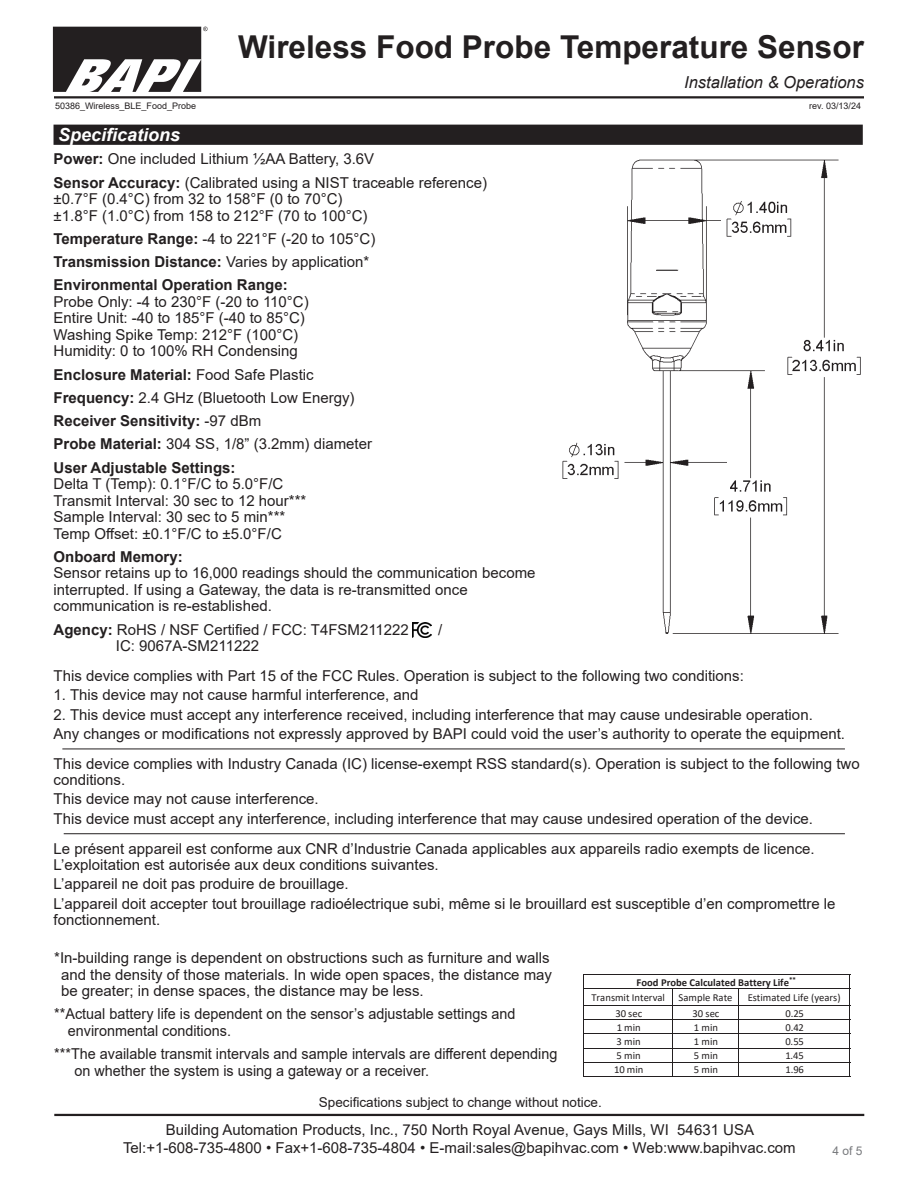
<style>
.page{position:relative;width:918px;height:1188px;background:#fff}
.page>*{position:absolute;margin:0;border:0;box-sizing:border-box;transform-origin:0 0}
.t1{font:700 31.5px "Arial";color:#231f20}
.Subhead{font:italic 700 18px "Arial";color:#fff}
.t2{font:italic 16.5px "Arial";color:#231f20}
.t3{font:15px/16.5px "Arial";color:#231f20}
.t4{font:15px/16.5px "Arial";color:#231f20;scale:.96 1}
.t5{font:700 15px "Arial";color:#231f20}
.t6{font:13.5px "Arial";color:#231f20}
.t7{font:12px "Arial";color:#787a7d}
.t8{font:10.65px "Calibri";color:#231f20}
.t9{font:700 10.65px "Calibri";color:#231f20}
.t10{font:9px "Arial";color:#231f20}
.s1{font-weight:700}
.s2{font-weight:400}
</style>
<div class="page">
<hr style="left:54px;top:1114px;width:810px;height:2px;background:#231f20">
<img style="left:53px;top:27px;width:155px;height:65px">
<hr style="left:54px;top:96px;width:810px;height:2px;background:#231f20">
<div style="left:54px;top:125px;width:808px;height:19px;background:#231f20"></div>
<div style="left:54px;top:125px;width:809px;height:20px;border:2px solid #231f20"></div>
<hr style="left:583px;top:974px;width:1px;height:103px;background:#231f20">
<hr style="left:849px;top:975px;width:1px;height:102px;background:#231f20">
<hr style="left:672px;top:989px;width:1px;height:88px;background:#231f20">
<hr style="left:738px;top:989px;width:1px;height:88px;background:#231f20">
<hr style="left:584px;top:974px;width:266px;height:1px;background:#231f20">
<hr style="left:584px;top:988px;width:266px;height:1px;background:#231f20">
<hr style="left:584px;top:1005px;width:266px;height:1px;background:#231f20">
<hr style="left:584px;top:1019px;width:266px;height:1px;background:#231f20">
<hr style="left:584px;top:1033px;width:266px;height:1px;background:#231f20">
<hr style="left:584px;top:1048px;width:266px;height:1px;background:#231f20">
<hr style="left:584px;top:1062px;width:266px;height:1px;background:#231f20">
<hr style="left:584px;top:1076px;width:266px;height:1px;background:#231f20">
<hr style="left:62px;top:749px;width:783px;height:1px;background:#231f20">
<hr style="left:64px;top:833px;width:781px;height:1px;background:#231f20">
<img style="left:412px;top:622px;width:19px;height:16px">
<img style="left:555px;top:140px;width:308px;height:494px">
<h1 class="t1" style="left:238px;top:25px;width:627px">Wireless Food Probe Temperature Sensor</h1>
<p class="t2" style="left:684px;top:71px;width:181px">Installation &amp; Operations</p>
<p class="t10" style="left:55px;top:100px;width:143px">50386_Wireless_BLE_Food_Probe</p>
<p class="t10" style="left:809px;top:99px;width:53px">rev. 03/13/24</p>
<p class="Subhead" style="left:58px;top:122px;width:124px">Specifications</p>
<p class="t3" style="left:54px;top:151px;width:322px"><span class="s1">Power:</span> One included Lithium ½AA Battery, 3.6V</p>
<p class="t3" style="left:54px;top:174px;width:435px"><span class="s1">Sensor Accuracy:</span> (Calibrated using a NIST traceable reference)</p>
<p class="t3" style="left:54px;top:191px;width:291px">±0.7°F (0.4°C) from 32 to 158°F (0 to 70°C)</p>
<p class="t3" style="left:54px;top:207px;width:316px">±1.8°F (1.0°C) from 158 to 212°F (70 to 100°C)</p>
<p class="t3" style="left:54px;top:230px;width:323px"><span class="s1">Temperature Range:</span> -4 to 221°F (-20 to 105°C)</p>
<p class="t5" style="left:54px;top:251px;width:317px">Transmission Distance: <span class="s2">Varies by application*</span></p>
<p class="t5" style="left:54px;top:275px;width:236px">Environmental Operation Range:</p>
<p class="t3" style="left:54px;top:293px;width:257px">Probe Only: -4 to 230°F (-20 to 110°C)</p>
<p class="t3" style="left:54px;top:310px;width:253px">Entire Unit: -40 to 185°F (-40 to 85°C)</p>
<p class="t3" style="left:54px;top:326px;width:246px">Washing Spike Temp: 212°F (100°C)</p>
<p class="t3" style="left:54px;top:343px;width:246px">Humidity: 0 to 100% RH Condensing</p>
<p class="t5" style="left:54px;top:364px;width:262px">Enclosure Material: <span class="s2">Food Safe Plastic</span></p>
<p class="t3" style="left:54px;top:389px;width:302px"><span class="s1">Frequency:</span> 2.4 GHz (Bluetooth Low Energy)</p>
<p class="t5" style="left:54px;top:410px;width:209px">Receiver Sensitivity: <span class="s2">-97 dBm</span></p>
<p class="t3" style="left:54px;top:436px;width:320px"><span class="s1">Probe Material:</span> 304 SS, 1/8” (3.2mm) diameter</p>
<p class="t5" style="left:54px;top:457px;width:183px">User Adjustable Settings:</p>
<p class="t3" style="left:54px;top:476px;width:231px">Delta T (Temp): 0.1°F/C to 5.0°F/C</p>
<p class="t3" style="left:54px;top:492px;width:254px">Transmit Interval: 30 sec to 12 hour***</p>
<p class="t3" style="left:54px;top:509px;width:233px">Sample Interval: 30 sec to 5 min***</p>
<p class="t3" style="left:54px;top:525px;width:230px">Temp Offset: ±0.1°F/C to ±5.0°F/C</p>
<p class="t5" style="left:54px;top:546px;width:131px">Onboard Memory:</p>
<p class="t3" style="left:54px;top:565px;width:483px">Sensor retains up to 16,000 readings should the communication become interrupted. If using a Gateway, the data is re-transmitted once communication is re-established.</p>
<p class="t3" style="left:54px;top:621px;width:357px"><span class="s1">Agency:</span> RoHS / NSF Certified / FCC: T4FSM211222</p>
<p class="t3" style="left:438px;top:621px;width:6px">/</p>
<p class="t3" style="left:116px;top:638px;width:145px">IC: 9067A-SM211222</p>
<p class="t3" style="left:54px;top:668px;width:692px">This device complies with Part 15 of the FCC Rules. Operation is subject to the following two conditions:</p>
<p class="t3" style="left:54px;top:687px;width:366px">1. This device may not cause harmful interference, and</p>
<p class="t3" style="left:54px;top:706px;width:761px">2. This device must accept any interference received, including interference that may cause undesirable operation.</p>
<p class="t3" style="left:54px;top:725px;width:793px">Any changes or modifications not expressly approved by BAPI could void the user’s authority to operate the equipment.</p>
<p class="t3" style="left:54px;top:755px;width:808px">This device complies with Industry Canada (IC) license-exempt RSS standard(s). Operation is subject to the following two conditions.</p>
<p class="t3" style="left:54px;top:791px;width:267px">This device may not cause interference.</p>
<p class="t3" style="left:54px;top:810px;width:761px">This device must accept any interference, including interference that may cause undesired operation of the device.</p>
<p class="t3" style="left:54px;top:840px;width:763px">Le présent appareil est conforme aux CNR d’Industrie Canada applicables aux appareils radio exempts de licence.<br>L’exploitation est autorisée aux deux conditions suivantes.</p>
<p class="t3" style="left:54px;top:876px;width:297px">L’appareil ne doit pas produire de brouillage.</p>
<p class="t3" style="left:54px;top:895px;width:783px">L’appareil doit accepter tout brouillage radioélectrique subi, même si le brouillard est susceptible d’en compromettre le fonctionnement.</p>
<p class="t3" style="left:61px;top:950px;width:493px;text-indent:-7px">*In-building range is dependent on obstructions such as furniture and walls and the density of those materials. In wide open spaces, the distance may be greater; in dense spaces, the distance may be less.</p>
<p class="t4" style="left:68px;top:1006px;width:468px;text-indent:-14px">**Actual battery life is dependent on the sensor’s adjustable settings and environmental conditions.</p>
<p class="t4" style="left:75px;top:1046px;width:504px;text-indent:-20px">***The available transmit intervals and sample intervals are different depending on whether the system is using a gateway or a receiver.</p>
<p class="t9" style="left:637px;top:974px;width:161px">Food Probe Calculated Battery Life<sup>**</sup></p>
<p class="t8" style="left:591px;top:990px;width:75px">Transmit Interval</p>
<p class="t8" style="left:679px;top:990px;width:55px">Sample Rate</p>
<p class="t8" style="left:748px;top:990px;width:94px">Estimated Life (years)</p>
<p class="t8" style="left:615px;top:1006px;width:28px">30 sec</p>
<p class="t8" style="left:693px;top:1006px;width:28px">30 sec</p>
<p class="t8" style="left:785px;top:1006px;width:20px">0.25</p>
<p class="t8" style="left:617px;top:1020px;width:26px">1 min</p>
<p class="t8" style="left:694px;top:1020px;width:26px">1 min</p>
<p class="t8" style="left:785px;top:1020px;width:20px">0.42</p>
<p class="t8" style="left:617px;top:1034px;width:26px">3 min</p>
<p class="t8" style="left:694px;top:1034px;width:26px">1 min</p>
<p class="t8" style="left:785px;top:1034px;width:20px">0.55</p>
<p class="t8" style="left:617px;top:1048px;width:26px">5 min</p>
<p class="t8" style="left:694px;top:1048px;width:26px">5 min</p>
<p class="t8" style="left:785px;top:1048px;width:20px">1.45</p>
<p class="t8" style="left:614px;top:1062px;width:31px">10 min</p>
<p class="t8" style="left:694px;top:1062px;width:26px">5 min</p>
<p class="t8" style="left:785px;top:1062px;width:20px">1.96</p>
<p class="t6" style="left:319px;top:1093px;width:284px">Specifications subject to change without notice.</p>
<p class="t3" style="left:123px;top:1121px;width:674px;line-height:18px;text-align:center">Building Automation Products, Inc., 750 North Royal Avenue, Gays Mills, WI 54631 USA<br>Tel:+1-608-735-4800 • Fax+1-608-735-4804 • E-mail:sales@bapihvac.com • Web:www.bapihvac.com</p>
<p class="t7" style="left:833px;top:1142px;width:32px">4 of 5</p>
</div>
